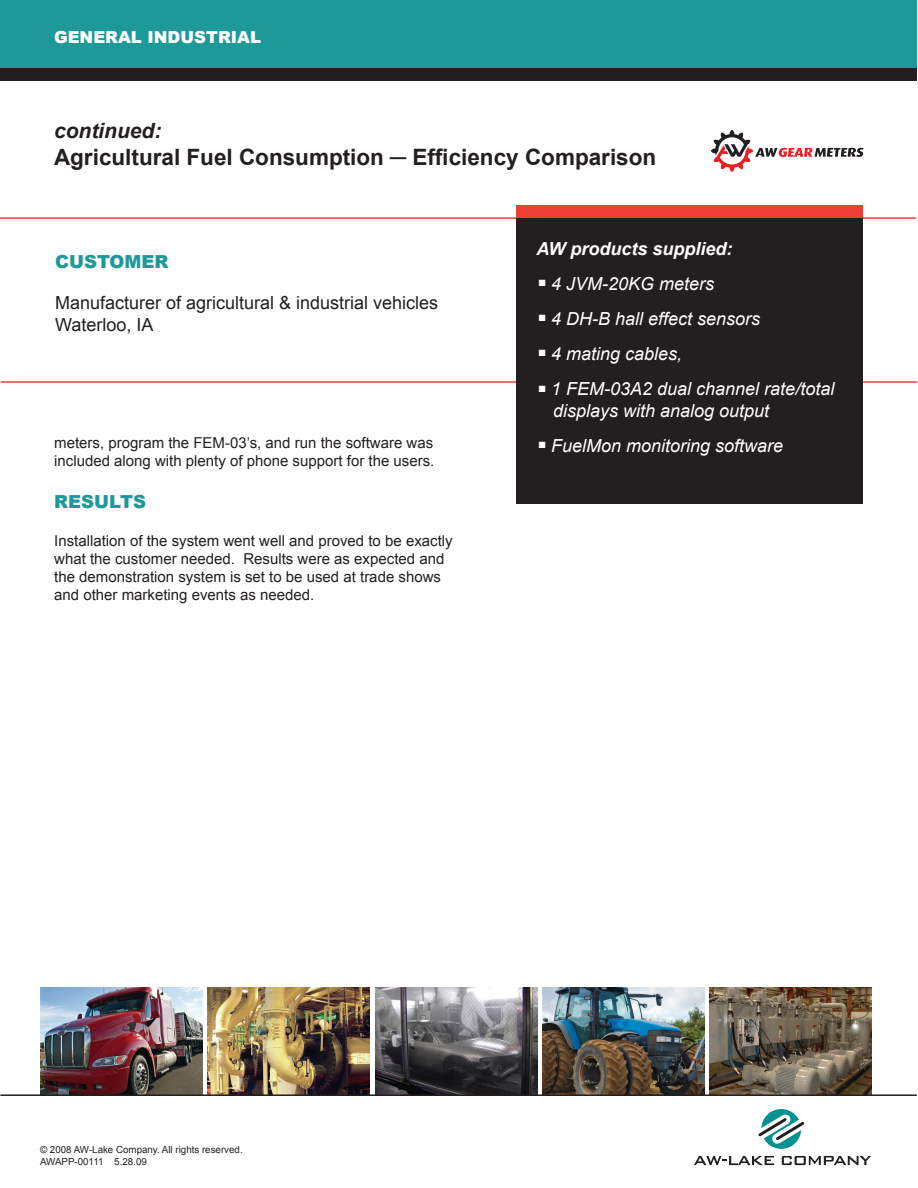
<style>
.page{position:relative;width:918px;height:1188px;background:#fff}
.page>*{position:absolute;margin:0;border:0;box-sizing:border-box;transform-origin:0 0}
.t1{font:700 22.5px "Arial";color:#231f20}
.t2{font:italic 700 21px "Arial";color:#231f20}
.t3{font:italic 18px/21.6px "Arial";color:#fff}
.t4{font:18px/21.6px "Arial";color:#231f20}
.t5{font:italic 700 18px "Arial";color:#fff}
.t6{font:900 18px "Arial";color:#1e9999}
.t7{font:900 16.5px "Arial";color:#fff}
.t8{font:15px/18px "Arial";color:#231f20}
.t9{font:9.75px/11.7px "Arial";color:#231f20}
</style>
<div class="page">
<div style="left:0;top:0;width:917px;height:69px;background:#1e9999"></div>
<div style="left:0;top:68px;width:917px;height:13px;background:#231f20"></div>
<hr style="left:0;top:217px;width:916px;height:2px;background:#ee3f34">
<img style="left:40px;top:988px;width:162px;height:106px">
<img style="left:543px;top:987px;width:162px;height:107px">
<img style="left:208px;top:987px;width:162px;height:107px">
<img style="left:375px;top:988px;width:162px;height:106px">
<img style="left:710px;top:988px;width:162px;height:106px">
<hr style="left:1px;top:381px;width:916px;height:2px;background:#ee3f34">
<hr style="left:0;top:1094px;width:917px;height:2px;background:#231f20">
<div style="left:516px;top:217px;width:347px;height:287px;background:#231f20"></div>
<div style="left:516px;top:205px;width:347px;height:13px;background:#ee3f34"></div>
<svg style="left:711px;top:130px;width:152px;height:42px"></svg>
<svg style="left:694px;top:1109px;width:177px;height:56px"></svg>
<p class="t7" style="left:54px;top:25px;width:209px">GENERAL INDUSTRIAL</p>
<h2 class="t2" style="left:54px;top:117px;width:109px">continued:</h2>
<h1 class="t1" style="left:54px;top:142px;width:604px">Agricultural Fuel Consumption ─ Efficiency Comparison</h1>
<p class="t6" style="left:55px;top:248px;width:115px">CUSTOMER</p>
<p class="t4" style="left:55px;top:292px;width:385px">Manufacturer of agricultural &amp; industrial vehicles<br>Waterloo, IA</p>
<p class="t8" style="left:54px;top:434px;width:382px">meters, program the FEM-03’s, and run the software was included along with plenty of phone support for the users.</p>
<p class="t6" style="left:54px;top:488px;width:94px">RESULTS</p>
<p class="t8" style="left:54px;top:532px;width:400px">Installation of the system went well and proved to be exactly what the customer needed. Results were as expected and the demonstration system is set to be used at trade shows and other marketing events as needed.</p>
<p class="t5" style="left:537px;top:237px;width:198px">AW products supplied:</p>
<p class="t3" style="left:538px;top:273px;width:178px"><sup>■</sup> 4 JVM-20KG meters</p>
<p class="t3" style="left:538px;top:308px;width:224px"><sup>■</sup> 4 DH-B hall effect sensors</p>
<p class="t3" style="left:538px;top:343px;width:146px"><sup>■</sup> 4 mating cables,</p>
<p class="t3" style="left:553px;top:378px;width:283px;text-indent:-15px"><sup>■</sup> 1 FEM-03A2 dual channel rate/total displays with analog output</p>
<p class="t3" style="left:538px;top:435px;width:247px"><sup>■</sup> FuelMon monitoring software</p>
<p class="t9" style="left:40px;top:1144px;width:204px">© 2008 AW-Lake Company. All rights reserved.<br>AWAPP-00111 5.28.09</p>
</div>
